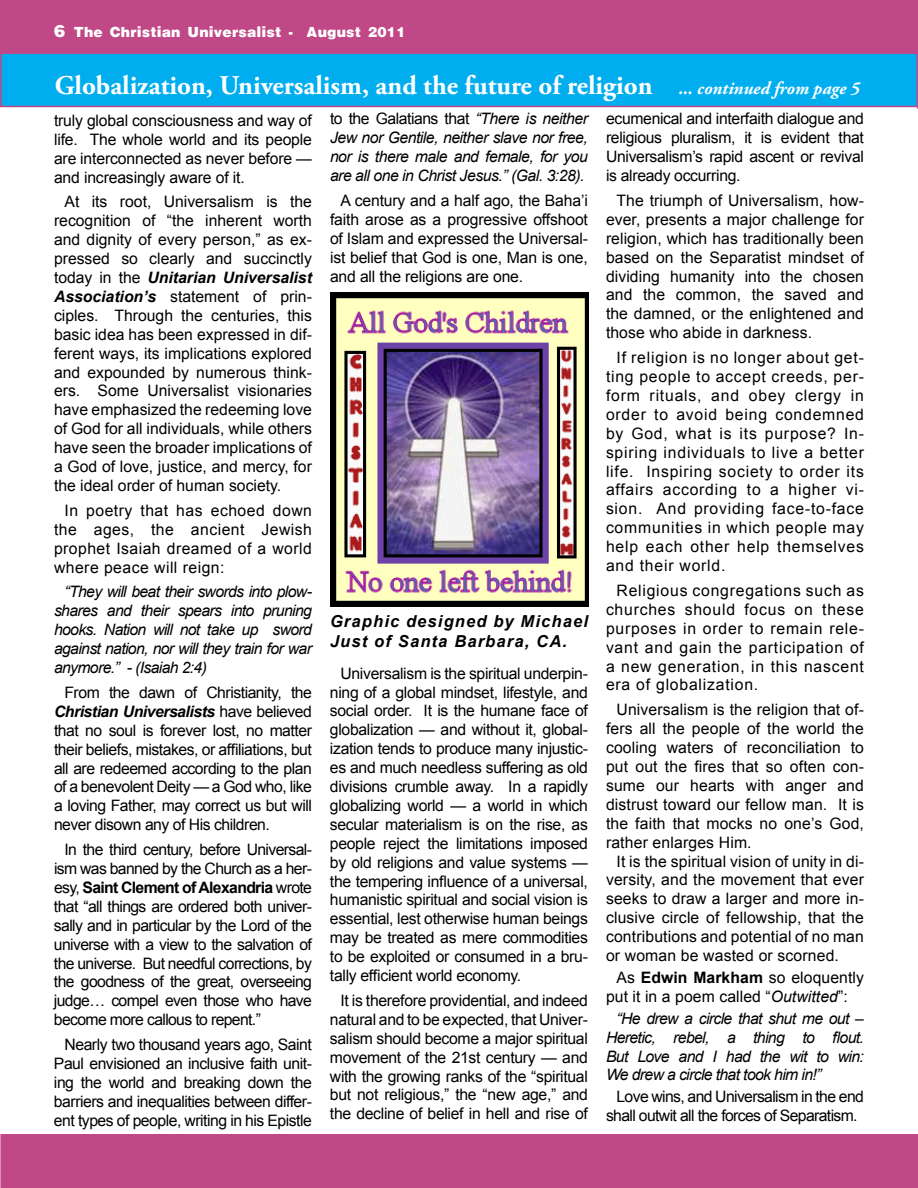
<style>
.page{position:relative;width:918px;height:1188px;background:#fff}
.page>*{position:absolute;margin:0;border:0;box-sizing:border-box;transform-origin:0 0}
.t1{font:700 27px "Adobe Garamond Pro";color:#fff}
.t2{font:italic 700 18px "Adobe Garamond Pro";color:#fff}
.t3{font:italic 700 16.5px/19.8px "Arial";letter-spacing:.07em;color:#000}
.t4{font:15.75px/18.9px "Arial";letter-spacing:-.01em;color:#000;text-align:justify}
.t5{font:italic 15.75px/18.9px "Arial";letter-spacing:-.04em;color:#000;text-align:justify}
.t6{font:15.75px/18.9px "Arial";letter-spacing:-.04em;color:#000}
.t7{font:900 15px "Arena";color:#fff}
.s1{font-size:18px}
.s2{font-weight:700;font-style:italic}
.s3{font-weight:700}
.s4{font-style:normal}
.s5{font-style:italic}
</style>
<div class="page">
<div style="left:1px;top:53px;width:916px;height:53px;background:#00aeef"></div>
<div style="left:0;top:52px;width:918px;height:55px;border:2px solid #c14887"></div>
<div style="left:1px;top:1px;width:916px;height:52px;background:#c14887"></div>
<div style="left:0;top:0;width:918px;height:54px;border:2px solid #c14887"></div>
<div style="left:1px;top:1135px;width:917px;height:52px;background:#c14887"></div>
<div style="left:0;top:1134px;width:918px;height:54px;border:2px solid #c14887"></div>
<svg style="left:917px;top:54px;width:1px;height:55px"></svg>
<img style="left:330px;top:292px;width:258px;height:314px">
<p class="t7" style="left:54px;top:24px;width:353px"><span class="s1">6</span> The Christian Universalist - August 2011</p>
<h1 class="t1" style="left:55px;top:69px;width:599px">Globalization, Universalism, and the future of religion</h1>
<p class="t2" style="left:679px;top:77px;width:183px">... continued from page 5</p>
<p class="t4" style="left:54px;top:111px;width:259px">truly global consciousness and way of life. The whole world and its people are interconnected as never before — and increasingly aware of it.</p>
<p class="t4" style="left:54px;top:193px;width:260px;text-indent:11px">At its root, Universalism is the recognition of “the inherent worth and dignity of every person,” as ex&shy;pressed so clearly and succinctly today in the <span class="s2">Unitarian Universalist Association’s</span> statement of prin&shy;ciples. Through the centuries, this basic idea has been expressed in dif&shy;ferent ways, its implications explored and expounded by numerous think&shy;ers. Some Universalist visionaries have emphasized the redeeming love of God for all individuals, while others have seen the broader implications of a God of love, justice, and mercy, for the ideal order of human society.</p>
<p class="t4" style="left:54px;top:501px;width:259px;text-indent:11px">In poetry that has echoed down the ages, the ancient Jewish prophet Isaiah dreamed of a world where peace will reign:</p>
<p class="t5" style="left:54px;top:583px;width:259px;text-indent:11px">“They will beat their swords into plow&shy;shares and their spears into pruning hooks. Nation will not take up sword against nation, nor will they train for war anymore.” - (Isaiah 2:4)</p>
<p class="t4" style="left:54px;top:683px;width:259px;text-indent:11px">From the dawn of Christianity, the <span class="s2">Christian Universalists</span> have believed that no soul is forever lost, no matter their beliefs, mistakes, or affiliations, but all are redeemed according to the plan of a benevolent Deity — a God who, like a loving Father, may correct us but will never disown any of His children.</p>
<p class="t4" style="left:54px;top:840px;width:260px;text-indent:11px">In the third century, before Universal&shy;ism was banned by the Church as a her&shy;esy, <span class="s3">Saint Clement of Alexandria</span> wrote that “all things are ordered both univer&shy;sally and in particular by the Lord of the universe with a view to the salvation of the universe. But needful corrections, by the goodness of the great, overseeing judge… compel even those who have become more callous to repent.”</p>
<p class="t4" style="left:54px;top:1035px;width:259px;text-indent:11px">Nearly two thousand years ago, Saint Paul envisioned an inclusive faith unit&shy;ing the world and breaking down the barriers and inequalities between differ&shy;ent types of people, writing in his Epistle</p>
<p class="t5" style="left:330px;top:110px;width:260px"><span class="s4">to the Galatians that</span> “There is neither Jew nor Gentile, neither slave nor free, nor is there male and female, for you are all one in Christ Jesus.” (Gal. 3:28).</p>
<p class="t4" style="left:330px;top:191px;width:260px;text-indent:11px">A century and a half ago, the Baha’i faith arose as a progressive offshoot of Islam and expressed the Universal&shy;ist belief that God is one, Man is one, and all the religions are one.</p>
<p class="t3" style="left:330px;top:612px;width:260px">Graphic designed by Michael<br>Just of Santa Barbara, CA.</p>
<p class="t4" style="left:330px;top:664px;width:260px;text-indent:11px">Universalism is the spiritual underpin&shy;ning of a global mindset, lifestyle, and social order. It is the humane face of globalization — and without it, global&shy;ization tends to produce many injustic&shy;es and much needless suffering as old divisions crumble away. In a rapidly globalizing world — a world in which secular materialism is on the rise, as people reject the limitations imposed by old religions and value systems — the tempering influence of a universal, humanistic spiritual and social vision is essential, lest otherwise human beings may be treated as mere commodities to be exploited or consumed in a bru&shy;tally efficient world economy.</p>
<p class="t4" style="left:330px;top:991px;width:259px;text-indent:11px">It is therefore providential, and indeed natural and to be expected, that Univer&shy;salism should become a major spiritual movement of the 21st century — and with the growing ranks of the “spiritual but not religious,” the “new age,” and the decline of belief in hell and rise of</p>
<p class="t4" style="left:606px;top:110px;width:259px">ecumenical and interfaith dialogue and religious pluralism, it is evident that Universalism’s rapid ascent or revival is already occurring.</p>
<p class="t4" style="left:606px;top:191px;width:259px;text-indent:11px">The triumph of Universalism, how&shy;ever, presents a major challenge for religion, which has traditionally been based on the Separatist mindset of dividing humanity into the chosen and the common, the saved and the damned, or the enlightened and those who abide in darkness.</p>
<p class="t4" style="left:606px;top:348px;width:259px;text-indent:11px">If religion is no longer about get&shy;ting people to accept creeds, per&shy;form rituals, and obey clergy in order to avoid being condemned by God, what is its purpose? In&shy;spiring individuals to live a better life. Inspiring society to order its affairs according to a higher vi&shy;sion. And providing face-to-face communities in which people may help each other help themselves and their world.</p>
<p class="t4" style="left:606px;top:581px;width:259px;text-indent:11px">Religious congregations such as churches should focus on these purposes in order to remain rele&shy;vant and gain the participation of a new generation, in this nascent era of globalization.</p>
<p class="t4" style="left:606px;top:701px;width:260px;text-indent:11px">Universalism is the religion that of&shy;fers all the people of the world the cooling waters of reconciliation to put out the fires that so often con&shy;sume our hearts with anger and distrust toward our fellow man. It is the faith that mocks no one’s God, rather enlarges Him.</p>
<p class="t4" style="left:606px;top:852px;width:260px;text-indent:11px">It is the spiritual vision of unity in di&shy;versity, and the movement that ever seeks to draw a larger and more in&shy;clusive circle of fellowship, that the contributions and potential of no man or woman be wasted or scorned.</p>
<p class="t4" style="left:606px;top:968px;width:259px;text-indent:11px">As <span class="s3">Edwin Markham</span> so eloquently put it in a poem called “<span class="s5">Outwitted</span>”:</p>
<p class="t5" style="left:606px;top:1009px;width:259px;text-indent:11px">“He drew a circle that shut me out – Heretic, rebel, a thing to flout.<br>But Love and I had the wit to win:<br>We drew a circle that took him in!”</p>
<p class="t6" style="left:606px;top:1088px;width:259px;text-indent:11px">Love wins, and Universalism in the end shall outwit all the forces of Separatism.</p>
</div>
